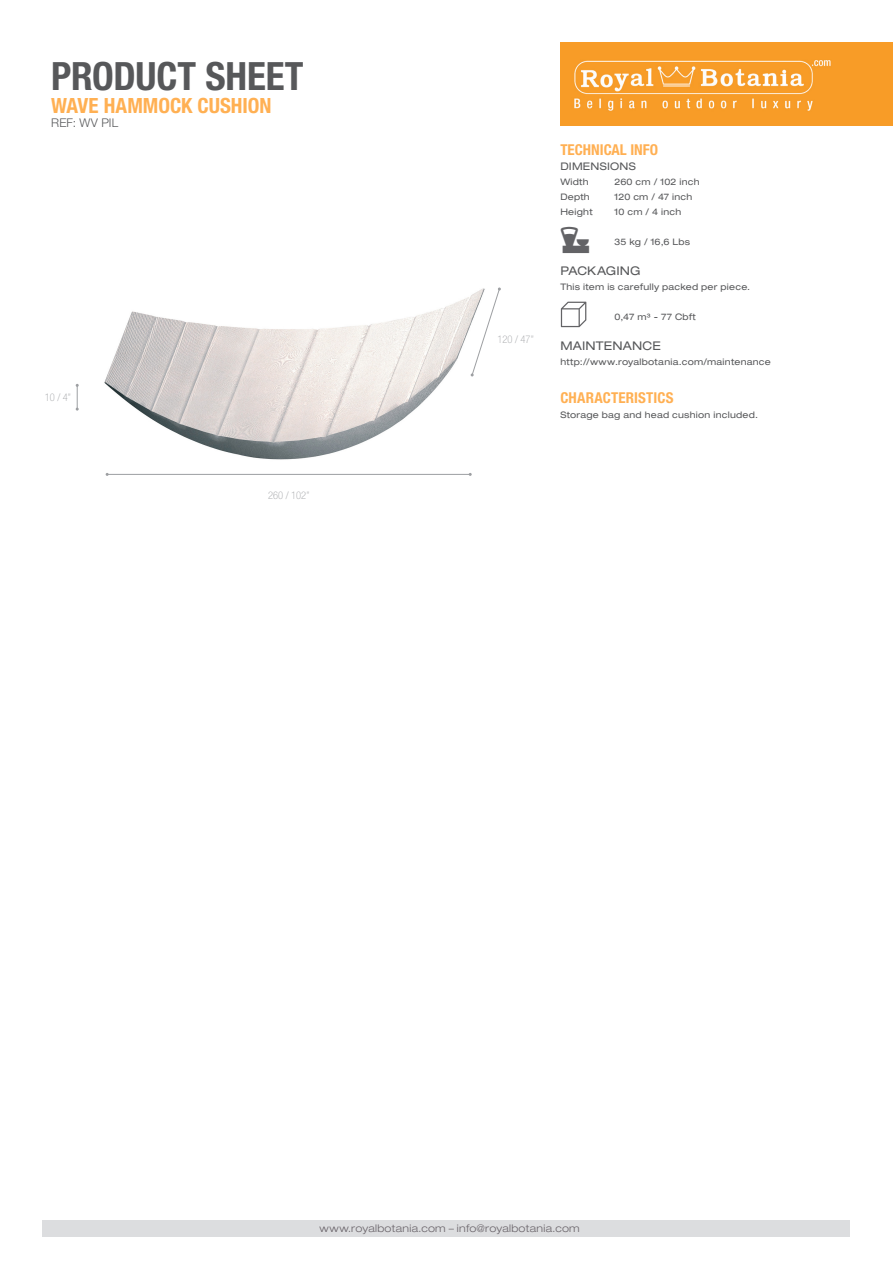
<style>
.page{position:relative;width:893px;height:1263px;background:#fff}
.page>*{position:absolute;margin:0;border:0;box-sizing:border-box;transform-origin:0 0}
.t1{font:700 condensed 39px "Helvetica Neue LT Std";letter-spacing:-.005em;color:#57585a}
.t2{font:500 30.6px "Communications P";color:#636366}
.TEKST_1{font:700 condensed 21px "Helvetica Neue LT Std";color:#ffb053}
.SUB_TITEL_grijs{font:700 condensed 15px "Helvetica Neue LT Std";letter-spacing:.005em;color:#ffb053}
.t3{font:expanded 12px "Helvetica Neue LT Std";letter-spacing:.01em;color:#57585a}
.TEKST_1-2{font:300 12px "Helvetica Neue LT Std";letter-spacing:.01em;color:#57585a}
.t4{font:300 expanded 10.5px "Helvetica Neue LT Std";letter-spacing:.025em;color:#6b656b}
.t5{font:100 condensed 10.5px "Helvetica Neue LT Std";color:#9d9fa2}
.t6{font:expanded 10.5px "Helvetica Neue LT Std";letter-spacing:.02em;color:#57585a}
.SUB_TITEL_grijs-2{font:expanded 9px "Helvetica Neue LT Std";letter-spacing:.03em;color:#57585a}
</style>
<div class="page">
<div style="left:43px;top:1220px;width:807px;height:17px;background:#dcdddf"></div>
<img style="left:561px;top:43px;width:332px;height:83px">
<img style="left:104px;top:296px;width:369px;height:179px">
<svg style="left:561px;top:302px;width:25px;height:25px"></svg>
<svg style="left:76px;top:384px;width:3px;height:27px"></svg>
<svg style="left:471px;top:287px;width:30px;height:89px"></svg>
<hr style="left:107px;top:474px;width:363px;height:1px;background:#9d9fa2">
<h1 class="t1" style="left:51px;top:52px;width:254px">PRODUCT SHEET</h1>
<p class="TEKST_1" style="left:51px;top:93px;width:222px">WAVE HAMMOCK CUSHION</p>
<p class="TEKST_1-2" style="left:51px;top:116px;width:68px">REF: WV PIL</p>
<p class="t5" style="left:45px;top:391px;width:28px">10 / 4”</p>
<p class="t5" style="left:268px;top:490px;width:43px">260 / 102”</p>
<p class="t5" style="left:497px;top:333px;width:38px">120 / 47”</p>
<p class="SUB_TITEL_grijs" style="left:560px;top:141px;width:99px">TECHNICAL INFO</p>
<p class="t6" style="left:560px;top:160px;width:77px">DIMENSIONS</p>
<p class="SUB_TITEL_grijs-2" style="left:560px;top:176px;width:30px">Width</p>
<p class="SUB_TITEL_grijs-2" style="left:614px;top:176px;width:87px">260 cm / 102 inch</p>
<p class="SUB_TITEL_grijs-2" style="left:560px;top:191px;width:31px">Depth</p>
<p class="SUB_TITEL_grijs-2" style="left:614px;top:191px;width:79px">120 cm / 47 inch</p>
<p class="SUB_TITEL_grijs-2" style="left:560px;top:206px;width:34px">Height</p>
<p class="SUB_TITEL_grijs-2" style="left:614px;top:206px;width:68px">10 cm / 4 inch</p>
<p class="SUB_TITEL_grijs-2" style="left:614px;top:236px;width:77px">35 kg / 16,6 Lbs</p>
<p class="t3" style="left:560px;top:263px;width:82px">PACKAGING</p>
<p class="SUB_TITEL_grijs-2" style="left:560px;top:281px;width:191px">This item is carefully packed per piece.</p>
<p class="SUB_TITEL_grijs-2" style="left:614px;top:311px;width:83px">0,47 m³ - 77 Cbft</p>
<p class="t3" style="left:560px;top:338px;width:102px">MAINTENANCE</p>
<p class="SUB_TITEL_grijs-2" style="left:560px;top:356px;width:212px">http://www.royalbotania.com/maintenance</p>
<p class="SUB_TITEL_grijs" style="left:560px;top:388px;width:115px">CHARACTERISTICS</p>
<p class="SUB_TITEL_grijs-2" style="left:560px;top:409px;width:199px">Storage bag and head cushion included.</p>
<p class="t2" style="left:561px;top:224px;width:30px">U</p>
<p class="t4" style="left:319px;top:1222px;width:262px">www.royalbotania.com – info@royalbotania.com</p>
</div>
